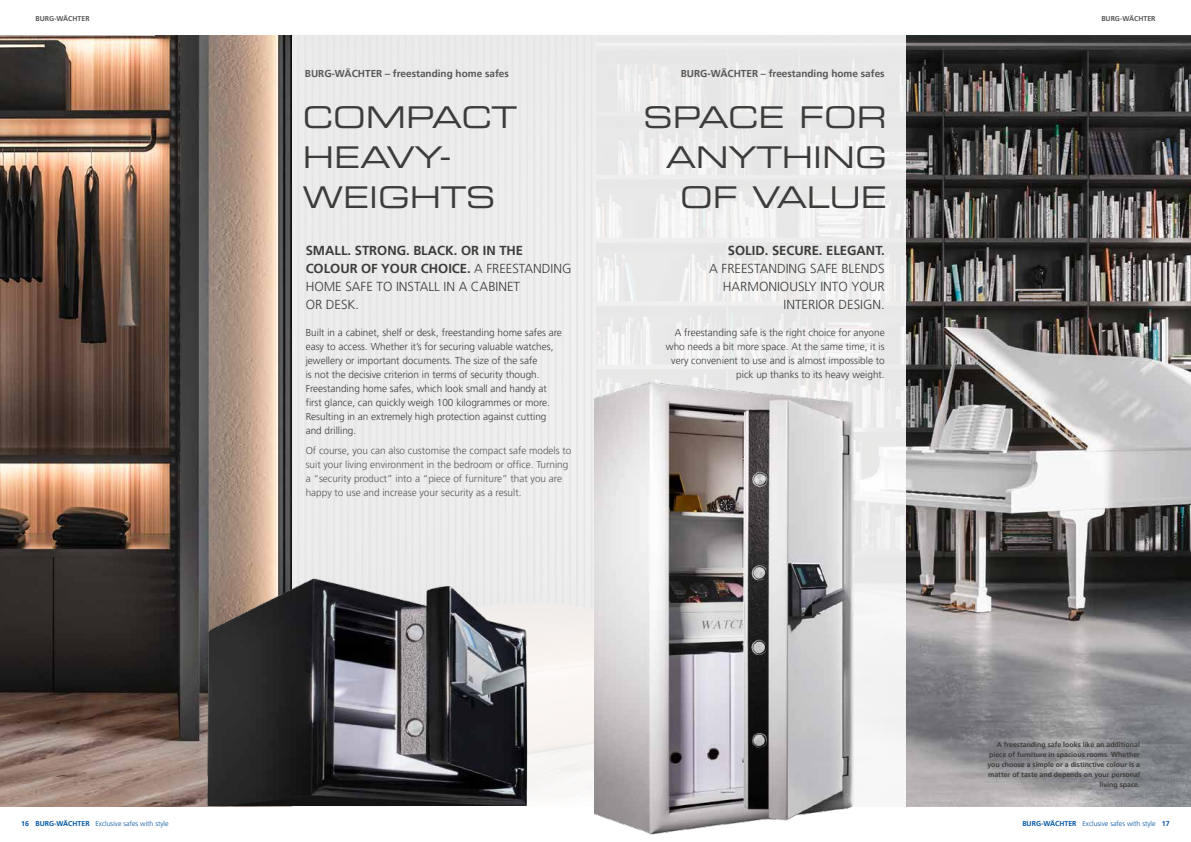
<style>
.page{position:relative;width:1191px;height:842px;background:#fff}
.page>*{position:absolute;margin:0;border:0;box-sizing:border-box;transform-origin:0 0}
.t1{font:30px/40px "Eurostile LT Std Ex 2";color:#3c3c3b;text-align:right}
.t2{font:300 13px/18px "Frutiger LT Pro";color:#3c3c3b;text-align:right}
.t3{font:700 13px "Frutiger LT Pro";color:#3c3c3b}
.t4{font:300 10px/14px "Frutiger LT Pro";color:#3c3c3b;text-align:right}
.t5{font:300 10px/14px "Frutiger LT Pro";color:#575756}
.t6{font:700 10px "Frutiger LT Pro";color:#575756}
.t7{font:700 7px/10px "Frutiger LT Pro";color:#3c3c3b;text-align:right}
.t8{font:300 7px "Frutiger LT Pro";color:#0056a4}
.t9{font:700 7px "Frutiger LT Pro";color:#575756}
.s1{font-weight:700}
</style>
<div class="page">
<img style="left:0;top:35px;width:1191px;height:771px">
<svg style="left:292px;top:35px;width:613px;height:780px;fill:#ebebeb"></svg>
<img style="left:146px;top:545px;width:445px;height:261px">
<img style="left:595px;top:381px;width:337px;height:454px">
<p class="t9" style="left:35px;top:14px;width:56px">BURG-WÄCHTER</p>
<p class="t9" style="left:1101px;top:14px;width:56px">BURG-WÄCHTER</p>
<p class="t6" style="left:305px;top:67px;width:205px">BURG-WÄCHTER – freestanding home safes</p>
<p class="t6" style="left:681px;top:67px;width:205px">BURG-WÄCHTER – freestanding home safes</p>
<h1 class="t1" style="left:643px;top:97px;width:245px">SPACE FOR<br>ANYTHING<br>OF VALUE</h1>
<h1 class="t1" style="left:303px;top:97px;width:215px;text-align:left">COMPACT<br>HEAVY-<br>WEIGHTS</h1>
<h2 class="t2" style="left:306px;top:242px;width:267px;text-align:left"><span class="s1">SMALL. STRONG. BLACK. OR IN THE<br>COLOUR OF YOUR CHOICE.</span> A FREESTANDING<br>HOME SAFE TO INSTALL IN A CABINET<br>OR DESK.</h2>
<p class="t4" style="left:306px;top:326px;width:258px;text-align:left">Built in a cabinet, shelf or desk, freestanding home safes are easy to access. Whether it’s for securing valuable watches, jewellery or important documents. The size of the safe<br>is not the decisive criterion in terms of security though.<br>Freestanding home safes, which look small and handy at first glance, can quickly weigh 100 kilogrammes or more.<br>Resulting in an extremely high protection against cutting and drilling.</p>
<p class="t5" style="left:306px;top:443px;width:267px">Of course, you can also customise the compact safe models to suit your living environment in the bedroom or office. Turning a “security product” into a “piece of furniture” that you are happy to use and increase your security as a result.</p>
<h2 class="t3" style="left:728px;top:243px;width:158px">SOLID. SECURE. ELEGANT.</h2>
<h2 class="t2" style="left:709px;top:260px;width:177px">A FREESTANDING SAFE BLENDS<br>HARMONIOUSLY INTO YOUR<br>INTERIOR DESIGN.</h2>
<p class="t4" style="left:666px;top:326px;width:220px">A freestanding safe is the right choice for anyone who needs a bit more space. At the same time, it is very convenient to use and is almost impossible to pick up thanks to its heavy weight.</p>
<p class="t7" style="left:987px;top:739px;width:154px">A freestanding safe looks like an additional piece of furniture in spacious rooms. Whether you choose a simple or a distinctive colour is a matter of taste and depends on your personal living space.</p>
<p class="t8" style="left:21px;top:820px;width:149px"><span class="s1">16 BURG-WÄCHTER</span> Exclusive safes with style</p>
<p class="t8" style="left:1022px;top:820px;width:149px"><span class="s1">BURG-WÄCHTER</span> Exclusive safes with style <span class="s1">17</span></p>
</div>
